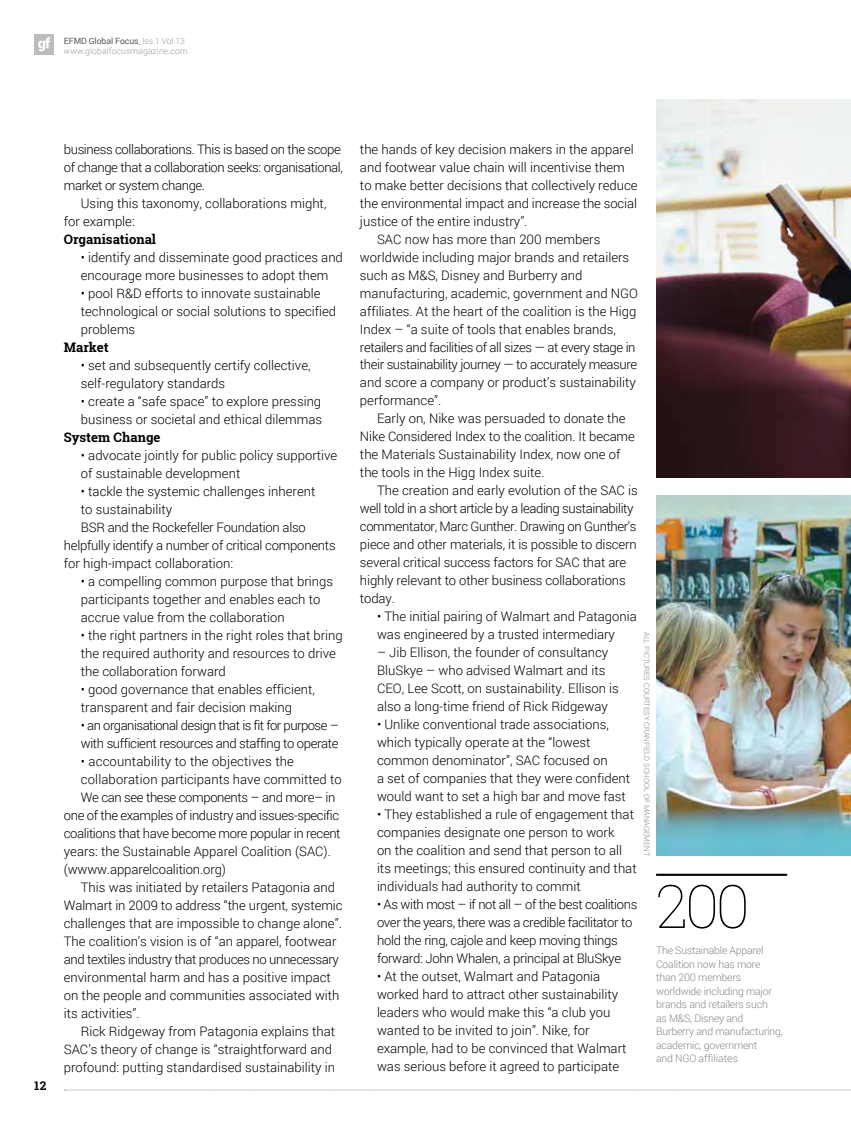
<style>
.page{position:relative;width:851px;height:1127px;background:#fff}
.page>*{position:absolute;margin:0;border:0;box-sizing:border-box;transform-origin:0 0}
.t1{font:100 60px "Roboto Slab";color:#000}
.t2{font:300 13.2px/18px "Roboto";color:#000}
.t3{font:300 13.2px/18px "Roboto";letter-spacing:-.03em;color:#000}
.t4{font:300 13.2px "Roboto";letter-spacing:-.02em;color:#000}
.t5{font:700 13.2px "Roboto Slab";color:#000}
.t6{font:700 12px "Roboto Slab";color:#000}
.t7{font:300 10.5px/13.5px "Roboto";letter-spacing:-.02em;color:#87888a}
.t8{font:300 8.7px/10.1px "Roboto";letter-spacing:.01em;color:#9c9e9f}
.t9{font:300 7.5px "Roboto";color:#87888a}
.s1{font-weight:400;color:#58585a}
</style>
<div class="page">
<svg style="left:64px;top:1089px;width:787px;height:1px"></svg>
<div style="left:34px;top:34px;width:20px;height:20px;background:#bbbdbe"></div>
<svg style="left:38px;top:37px;width:12px;height:14px"></svg>
<img style="left:656px;top:100px;width:194px;height:378px">
<img style="left:656px;top:495px;width:194px;height:361px">
<hr style="left:656px;top:874px;width:131px;height:2px;background:#000">
<p class="t8" style="left:64px;top:35px;width:125px"><span class="s1">EFMD Global Focus</span>_Iss.1 Vol.13 www.globalfocusmagazine.com</p>
<p class="t6" style="left:34px;top:1077px;width:14px">12</p>
<p class="t3" style="left:64px;top:140px;width:281px">business collaborations. This is based on the scope of change that a collaboration seeks: organisational, market or system change.</p>
<p class="t2" style="left:64px;top:194px;width:264px;text-indent:17px">Using this taxonomy, collaborations might, for example:</p>
<p class="t5" style="left:64px;top:230px;width:94px">Organisational</p>
<p class="t2" style="left:81px;top:248px;width:263px">• identify and disseminate good practices and encourage more businesses to adopt them</p>
<p class="t2" style="left:81px;top:284px;width:257px">• pool R&amp;D efforts to innovate sustainable technological or social solutions to specified problems</p>
<p class="t5" style="left:64px;top:338px;width:46px">Market</p>
<p class="t2" style="left:81px;top:356px;width:231px">• set and subsequently certify collective, self-regulatory standards</p>
<p class="t2" style="left:81px;top:392px;width:243px">• create a “safe space” to explore pressing business or societal and ethical dilemmas</p>
<p class="t5" style="left:64px;top:428px;width:98px">System Change</p>
<p class="t2" style="left:81px;top:446px;width:258px">• advocate jointly for public policy supportive of sustainable development</p>
<p class="t2" style="left:81px;top:482px;width:236px">• tackle the systemic challenges inherent</p>
<p class="t2" style="left:81px;top:500px;width:93px">to sustainability</p>
<p class="t4" style="left:81px;top:518px;width:226px">BSR and the Rockefeller Foundation also</p>
<p class="t4" style="left:64px;top:536px;width:273px">helpfully identify a number of critical components</p>
<p class="t2" style="left:64px;top:554px;width:171px">for high-impact collaboration:</p>
<p class="t2" style="left:81px;top:572px;width:254px">• a compelling common purpose that brings participants together and enables each to accrue value from the collaboration</p>
<p class="t2" style="left:81px;top:625px;width:263px">• the right partners in the right roles that bring the required authority and resources to drive the collaboration forward</p>
<p class="t2" style="left:81px;top:679px;width:235px">• good governance that enables efficient, transparent and fair decision making</p>
<p class="t3" style="left:81px;top:715px;width:259px">• an organisational design that is fit for purpose – with sufficient resources and staffing to operate</p>
<p class="t2" style="left:81px;top:751px;width:215px">• accountability to the objectives the</p>
<p class="t2" style="left:81px;top:769px;width:262px">collaboration participants have committed to</p>
<p class="t3" style="left:81px;top:787px;width:256px">We can see these components – and more– in</p>
<p class="t3" style="left:64px;top:805px;width:277px">one of the examples of industry and issues-specific</p>
<p class="t3" style="left:64px;top:823px;width:278px">coalitions that have become more popular in recent</p>
<p class="t2" style="left:64px;top:841px;width:268px">years: the Sustainable Apparel Coalition (SAC).</p>
<p class="t2" style="left:64px;top:859px;width:164px">(wwww.apparelcoalition.org)</p>
<p class="t2" style="left:81px;top:877px;width:256px">This was initiated by retailers Patagonia and</p>
<p class="t2" style="left:64px;top:895px;width:280px">Walmart in 2009 to address “the urgent, systemic</p>
<p class="t2" style="left:64px;top:913px;width:279px">challenges that are impossible to change alone”.</p>
<p class="t2" style="left:64px;top:931px;width:274px">The coalition’s vision is of “an apparel, footwear</p>
<p class="t3" style="left:64px;top:949px;width:276px">and textiles industry that produces no unnecessary</p>
<p class="t2" style="left:64px;top:967px;width:268px">environmental harm and has a positive impact</p>
<p class="t2" style="left:64px;top:985px;width:277px">on the people and communities associated with</p>
<p class="t2" style="left:64px;top:1003px;width:77px">its activities”.</p>
<p class="t2" style="left:81px;top:1021px;width:256px">Rick Ridgeway from Patagonia explains that</p>
<p class="t2" style="left:64px;top:1039px;width:270px">SAC’s theory of change is “straightforward and</p>
<p class="t2" style="left:64px;top:1057px;width:273px">profound: putting standardised sustainability in</p>
<p class="t2" style="left:360px;top:139px;width:275px">the hands of key decision makers in the apparel</p>
<p class="t2" style="left:360px;top:157px;width:266px">and footwear value chain will incentivise them</p>
<p class="t2" style="left:360px;top:175px;width:279px">to make better decisions that collectively reduce</p>
<p class="t2" style="left:360px;top:193px;width:278px">the environmental impact and increase the social</p>
<p class="t2" style="left:360px;top:211px;width:169px">justice of the entire industry”.</p>
<p class="t2" style="left:377px;top:229px;width:225px">SAC now has more than 200 members</p>
<p class="t2" style="left:360px;top:247px;width:271px">worldwide including major brands and retailers</p>
<p class="t2" style="left:360px;top:265px;width:224px">such as M&amp;S, Disney and Burberry and</p>
<p class="t2" style="left:360px;top:283px;width:279px">manufacturing, academic, government and NGO</p>
<p class="t2" style="left:360px;top:301px;width:278px">affiliates. At the heart of the coalition is the Higg</p>
<p class="t2" style="left:360px;top:319px;width:257px">Index – “a suite of tools that enables brands,</p>
<p class="t3" style="left:360px;top:337px;width:277px">retailers and facilities of all sizes — at every stage in</p>
<p class="t3" style="left:360px;top:355px;width:279px">their sustainability journey — to accurately measure</p>
<p class="t2" style="left:360px;top:373px;width:277px">and score a company or product’s sustainability</p>
<p class="t2" style="left:360px;top:391px;width:83px">performance”.</p>
<p class="t2" style="left:377px;top:409px;width:250px">Early on, Nike was persuaded to donate the</p>
<p class="t2" style="left:360px;top:427px;width:276px">Nike Considered Index to the coalition. It became</p>
<p class="t2" style="left:360px;top:445px;width:262px">the Materials Sustainability Index, now one of</p>
<p class="t2" style="left:360px;top:463px;width:186px">the tools in the Higg Index suite.</p>
<p class="t2" style="left:377px;top:481px;width:262px">The creation and early evolution of the SAC is</p>
<p class="t3" style="left:360px;top:499px;width:275px">well told in a short article by a leading sustainability</p>
<p class="t3" style="left:360px;top:517px;width:278px">commentator, Marc Gunther. Drawing on Gunther’s</p>
<p class="t2" style="left:360px;top:535px;width:278px">piece and other materials, it is possible to discern</p>
<p class="t2" style="left:360px;top:553px;width:268px">several critical success factors for SAC that are</p>
<p class="t2" style="left:360px;top:571px;width:267px">highly relevant to other business collaborations</p>
<p class="t2" style="left:360px;top:589px;width:36px">today.</p>
<p class="t2" style="left:377px;top:607px;width:261px">• The initial pairing of Walmart and Patagonia was engineered by a trusted intermediary</p>
<p class="t2" style="left:377px;top:643px;width:243px">– Jib Ellison, the founder of consultancy BluSkye – who advised Walmart and its CEO, Lee Scott, on sustainability. Ellison is also a long-time friend of Rick Ridgeway</p>
<p class="t2" style="left:377px;top:715px;width:254px">• Unlike conventional trade associations, which typically operate at the “lowest common denominator”, SAC focused on<br>a set of companies that they were confident would want to set a high bar and move fast</p>
<p class="t2" style="left:377px;top:805px;width:261px">• They established a rule of engagement that companies designate one person to work<br>on the coalition and send that person to all its meetings; this ensured continuity and that individuals had authority to commit</p>
<p class="t3" style="left:377px;top:895px;width:262px">• As with most – if not all – of the best coalitions over the years, there was a credible facilitator to hold the ring, cajole and keep moving things forward: John Whalen, a principal at BluSkye</p>
<p class="t2" style="left:377px;top:967px;width:251px">• At the outset, Walmart and Patagonia worked hard to attract other sustainability leaders who would make this “a club you wanted to be invited to join”. Nike, for example, had to be convinced that Walmart was serious before it agreed to participate</p>
<p class="t9" style="left:652px;top:632px;width:226px;rotate:90deg">ALL PICTURES COURTESY CRANFIELD SCHOOL OF MANAGEMENT</p>
<h1 class="t1" style="left:656px;top:865px;width:95px">200</h1>
<p class="t7" style="left:656px;top:943px;width:128px">The Sustainable Apparel<br>Coalition now has more than 200 members worldwide including major brands and retailers such<br>as M&amp;S, Disney and<br>Burberry and manufacturing, academic, government<br>and NGO affiliates</p>
</div>
